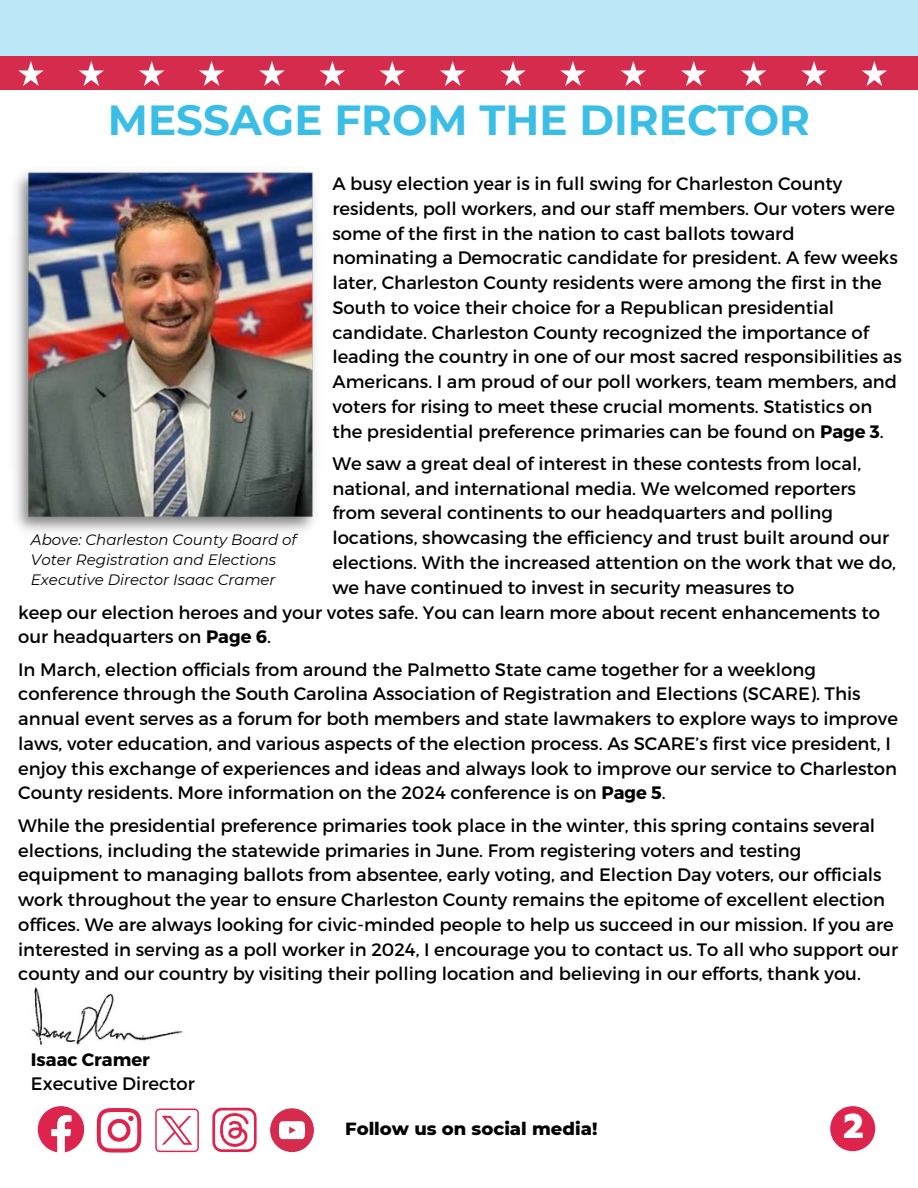
<style>
.page{position:relative;width:918px;height:1188px;background:#fff}
.page>*{position:absolute;margin:0;border:0;box-sizing:border-box;transform-origin:0 0}
.t1{font:700 42px "Montserrat";color:#3bbee6}
.t2{font:800 34.2px "Prompt";color:#fff}
.t3{font:18px/24.8px "Montserrat";color:#000}
.t4{font:800 18px "Montserrat";color:#000}
.t5{font:700 18px "Montserrat";color:#000}
.t6{font:italic 15px/20.2px "Montserrat";color:#000}
.s1{font-weight:700}
</style>
<div class="page">
<div style="left:0;top:0;width:918px;height:61px;background:#bae8f6"></div>
<div style="left:830px;top:1106px;width:45px;height:45px;background:#dc244c;border-radius:50%"></div>
<img style="left:14px;top:172px;width:301px;height:360px">
<div style="left:0;top:56px;width:918px;height:34px;background:#d52b4d"></div>
<svg style="left:18px;top:61px;width:26px;height:25px"></svg>
<svg style="left:79px;top:61px;width:25px;height:25px"></svg>
<svg style="left:139px;top:61px;width:25px;height:25px"></svg>
<svg style="left:199px;top:61px;width:25px;height:25px"></svg>
<svg style="left:259px;top:61px;width:26px;height:25px"></svg>
<svg style="left:320px;top:61px;width:25px;height:25px"></svg>
<svg style="left:380px;top:61px;width:25px;height:25px"></svg>
<svg style="left:440px;top:61px;width:25px;height:25px"></svg>
<svg style="left:500px;top:61px;width:26px;height:25px"></svg>
<svg style="left:560px;top:61px;width:26px;height:25px"></svg>
<svg style="left:621px;top:61px;width:25px;height:25px"></svg>
<svg style="left:681px;top:61px;width:25px;height:25px"></svg>
<svg style="left:741px;top:61px;width:25px;height:25px"></svg>
<svg style="left:801px;top:61px;width:26px;height:25px"></svg>
<svg style="left:862px;top:61px;width:25px;height:25px"></svg>
<img style="left:31px;top:987px;width:152px;height:58px">
<svg style="left:97px;top:1108px;width:44px;height:45px"></svg>
<svg style="left:38px;top:1106px;width:46px;height:46px"></svg>
<svg style="left:155px;top:1109px;width:44px;height:43px"></svg>
<svg style="left:212px;top:1108px;width:44px;height:44px"></svg>
<svg style="left:270px;top:1108px;width:44px;height:44px"></svg>
<h1 class="t1" style="left:108px;top:95px;width:704px">MESSAGE FROM THE DIRECTOR</h1>
<p class="t3" style="left:332px;top:170px;width:571px">A busy election year is in full swing for Charleston County residents, poll workers, and our staff members. Our voters were some of the first in the nation to cast ballots toward nominating a Democratic candidate for president. A few weeks later, Charleston County residents were among the first in the South to voice their choice for a Republican presidential candidate. Charleston County recognized the importance of leading the country in one of our most sacred responsibilities as Americans. I am proud of our poll workers, team members, and voters for rising to meet these crucial moments. Statistics on the presidential preference primaries can be found on <span class="s1">Page 3</span>.</p>
<p class="t3" style="left:332px;top:450px;width:530px">We saw a great deal of interest in these contests from local,</p>
<p class="t3" style="left:332px;top:475px;width:525px">national, and international media. We welcomed reporters</p>
<p class="t3" style="left:332px;top:500px;width:502px">from several continents to our headquarters and polling</p>
<p class="t3" style="left:332px;top:525px;width:558px">locations, showcasing the efficiency and trust built around our</p>
<p class="t3" style="left:332px;top:549px;width:565px">elections. With the increased attention on the work that we do,</p>
<p class="t3" style="left:332px;top:574px;width:464px">we have continued to invest in security measures to</p>
<p class="t3" style="left:18px;top:599px;width:863px">keep our election heroes and your votes safe. You can learn more about recent enhancements to</p>
<p class="t3" style="left:18px;top:624px;width:254px">our headquarters on <span class="s1">Page 6</span>.</p>
<p class="t3" style="left:18px;top:656px;width:881px">In March, election officials from around the Palmetto State came together for a weeklong conference through the South Carolina Association of Registration and Elections (SCARE). This annual event serves as a forum for both members and state lawmakers to explore ways to improve laws, voter education, and various aspects of the election process. As SCARE’s first vice president, I enjoy this exchange of experiences and ideas and always look to improve our service to Charleston County residents. More information on the 2024 conference is on <span class="s1">Page 5</span>.</p>
<p class="t3" style="left:18px;top:812px;width:881px">While the presidential preference primaries took place in the winter, this spring contains several elections, including the statewide primaries in June. From registering voters and testing equipment to managing ballots from absentee, early voting, and Election Day voters, our officials work throughout the year to ensure Charleston County remains the epitome of excellent election offices. We are always looking for civic-minded people to help us succeed in our mission. If you are interested in serving as a poll worker in 2024, I encourage you to contact us. To all who support our county and our country by visiting their polling location and believing in our efforts, thank you.</p>
<p class="t6" style="left:31px;top:529px;width:267px">Above: Charleston County Board of<br>Voter Registration and Elections<br>Executive Director Isaac Cramer</p>
<p class="t5" style="left:31px;top:1048px;width:120px">Isaac Cramer</p>
<p class="t3" style="left:31px;top:1071px;width:165px">Executive Director</p>
<p class="t4" style="left:345px;top:1117px;width:254px">Follow us on social media!</p>
<h2 class="t2" style="left:843px;top:1101px;width:22px">2</h2>
</div>
